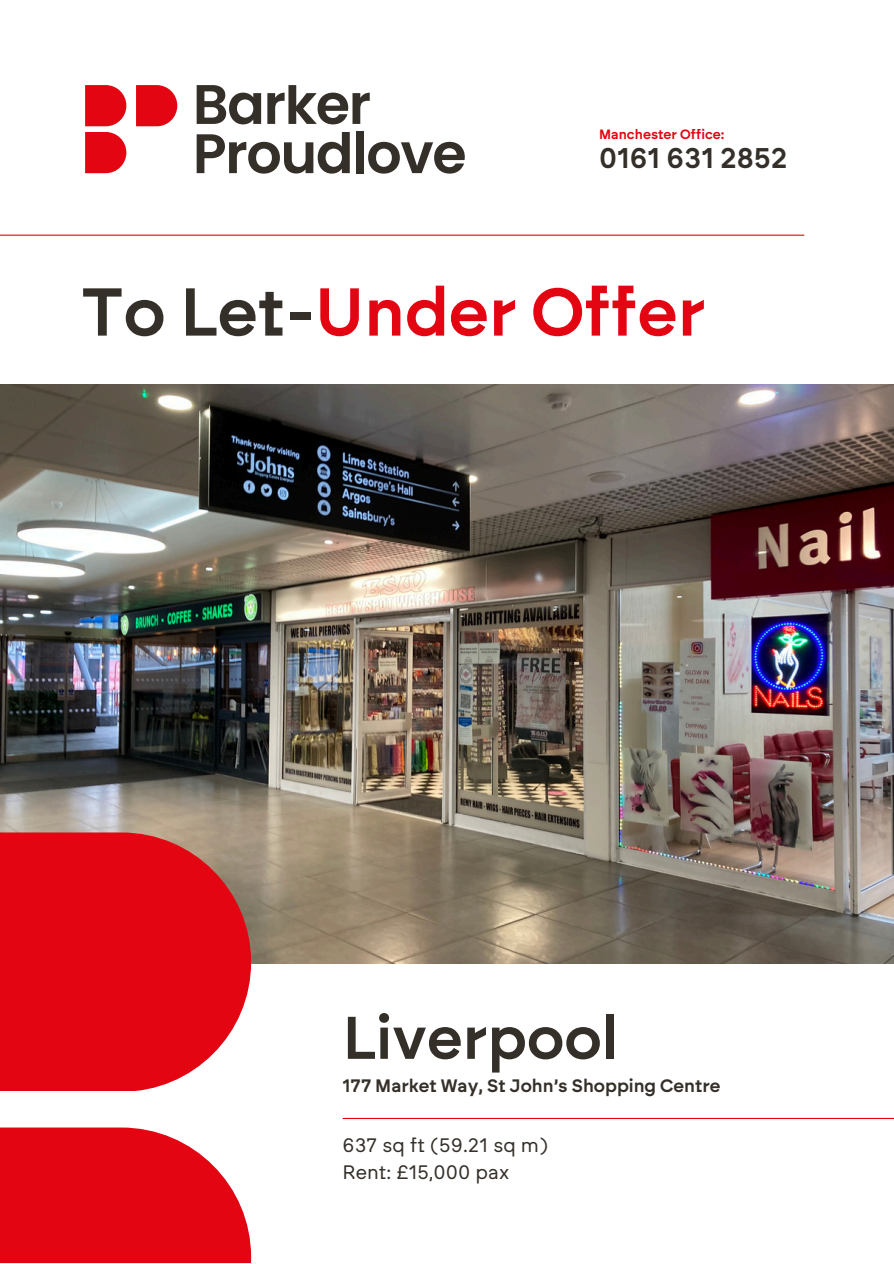
<style>
.page{position:relative;width:894px;height:1264px;background:#fff}
.page>*{position:absolute;margin:0;border:0;box-sizing:border-box;transform-origin:0 0}
.t1{font:600 67.5px "Brockmann";color:#e30512}
.t2{font:600 60px "Brockmann";color:#352f29}
.t3{font:600 28.5px "Brockmann";color:#352f29}
.t4{font:19.5px/27px "Brockmann";color:#352f29}
.t5{font:600 18px "Brockmann";color:#352f29}
.t6{font:600 13.5px "Brockmann";color:#e30512}
.s1{color:#352f29}
</style>
<div class="page">
<img style="left:0;top:385px;width:893px;height:578px">
<svg style="left:0;top:832px;width:251px;height:259px;background:#e01a24"></svg>
<svg style="left:0;top:1127px;width:251px;height:136px;background:#e6202b"></svg>
<hr style="left:342px;top:1117px;width:551px;height:1px;background:#e30512">
<svg style="left:85px;top:132px;width:41px;height:41px;background:#e51e2a"></svg>
<svg style="left:85px;top:85px;width:41px;height:41px;background:#e51e2a"></svg>
<svg style="left:136px;top:85px;width:41px;height:41px;background:#e51e2a"></svg>
<svg style="left:196px;top:85px;width:65px;height:39px"></svg>
<svg style="left:267px;top:85px;width:102px;height:39px"></svg>
<svg style="left:196px;top:132px;width:153px;height:42px"></svg>
<div style="left:356px;top:132px;width:7px;height:41px;background:#352f29"></div>
<svg style="left:368px;top:142px;width:96px;height:32px"></svg>
<hr style="left:0;top:235px;width:804px;height:1px;background:#e30512">
<h3 class="t6" style="left:599px;top:126px;width:127px">Manchester Office:</h3>
<h4 class="t3" style="left:599px;top:141px;width:190px">0161 631 2852</h4>
<p class="t1" style="left:81px;top:271px;width:625px"><span class="s1">To Let-</span>Under Offer</p>
<h1 class="t2" style="left:342px;top:1001px;width:276px">Liverpool</h1>
<h2 class="t5" style="left:342px;top:1074px;width:379px">177 Market Way, St John’s Shopping Centre</h2>
<p class="t4" style="left:342px;top:1131px;width:206px">637 sq ft (59.21 sq m)<br>Rent: £15,000 pax</p>
</div>
